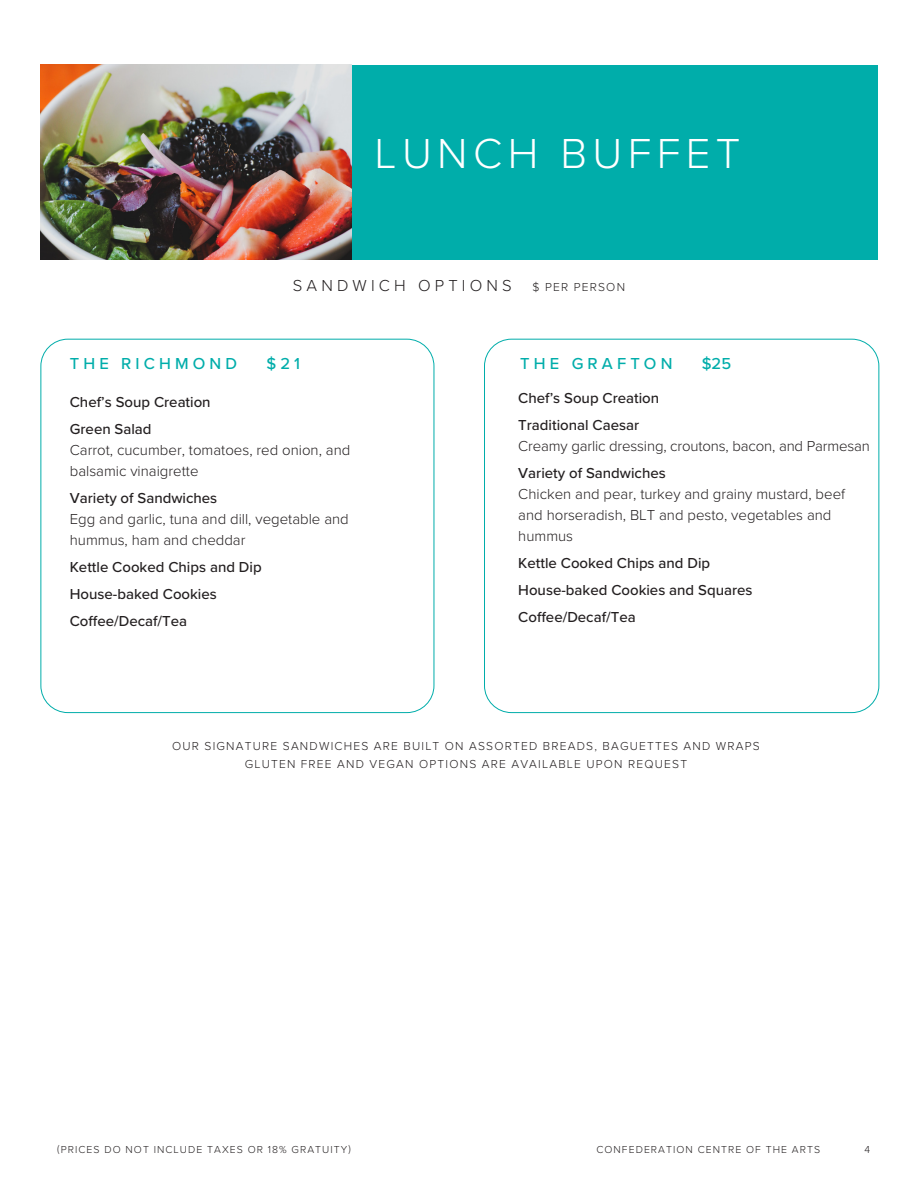
<style>
.page{position:relative;width:918px;height:1188px;background:#fff}
.page>*{position:absolute;margin:0;border:0;box-sizing:border-box;transform-origin:0 0}
.t1{font:300 43.5px "Proxima Nova";letter-spacing:.125em;color:#fff}
.t2{font:500 16.5px "Proxima Nova";letter-spacing:.25em;color:#00adaa}
.t3{font:300 16.5px "Proxima Nova";letter-spacing:.25em;color:#231f20}
.t4{font:300 15px/21px "Proxima Nova";color:#231f20}
.t5{font:500 15px/27px "Proxima Nova";color:#231f20}
.t6{font:300 12px/18px "Proxima Nova";letter-spacing:.1em;color:#231f20;text-align:center}
.t7{font:300 10.5px "Proxima Nova";letter-spacing:.1em;color:#231f20}
</style>
<div class="page">
<div style="left:151px;top:65px;width:727px;height:194px;background:#00adaa"></div>
<img style="left:40px;top:65px;width:312px;height:194px">
<h1 class="t1" style="left:375px;top:121px;width:367px">LUNCH BUFFET</h1>
<p class="t3" style="left:293px;top:273px;width:220px">SANDWICH OPTIONS</p>
<p class="t6" style="left:533px;top:278px;width:94px">$ PER PERSON</p>
<p class="t2" style="left:70px;top:351px;width:169px">THE RICHMOND</p>
<p class="t2" style="left:266px;top:351px;width:35px">$21</p>
<p class="t2" style="left:520px;top:351px;width:154px">THE GRAFTON</p>
<p class="t2" style="left:702px;top:351px;width:31px">$25</p>
<p class="t5" style="left:70px;top:388px;width:142px">Chef’s Soup Creation<br>Green Salad</p>
<p class="t4" style="left:70px;top:438px;width:282px">Carrot, cucumber, tomatoes, red onion, and balsamic vinaigrette</p>
<p class="t5" style="left:70px;top:484px;width:149px">Variety of Sandwiches</p>
<p class="t4" style="left:70px;top:507px;width:281px">Egg and garlic, tuna and dill, vegetable and hummus, ham and cheddar</p>
<p class="t5" style="left:70px;top:553px;width:193px">Kettle Cooked Chips and Dip<br>House-baked Cookies<br>Coffee/Decaf/Tea</p>
<p class="t5" style="left:518px;top:384px;width:142px">Chef’s Soup Creation<br>Traditional Caesar</p>
<p class="t4" style="left:518px;top:435px;width:353px">Creamy garlic dressing, croutons, bacon, and Parmesan</p>
<p class="t5" style="left:518px;top:459px;width:149px">Variety of Sandwiches</p>
<p class="t4" style="left:518px;top:483px;width:328px">Chicken and pear, turkey and grainy mustard, beef and horseradish, BLT and pesto, vegetables and hummus</p>
<p class="t5" style="left:518px;top:549px;width:236px">Kettle Cooked Chips and Dip<br>House-baked Cookies and Squares<br>Coffee/Decaf/Tea</p>
<p class="t6" style="left:172px;top:737px;width:589px">OUR SIGNATURE SANDWICHES ARE BUILT ON ASSORTED BREADS, BAGUETTES AND WRAPS<br>GLUTEN FREE AND VEGAN OPTIONS ARE AVAILABLE UPON REQUEST</p>
<p class="t7" style="left:57px;top:1141px;width:295px">(PRICES DO NOT INCLUDE TAXES OR 18% GRATUITY)</p>
<p class="t7" style="left:596px;top:1141px;width:225px">CONFEDERATION CENTRE OF THE ARTS</p>
<p class="t7" style="left:865px;top:1141px;width:7px">4</p>
</div>
